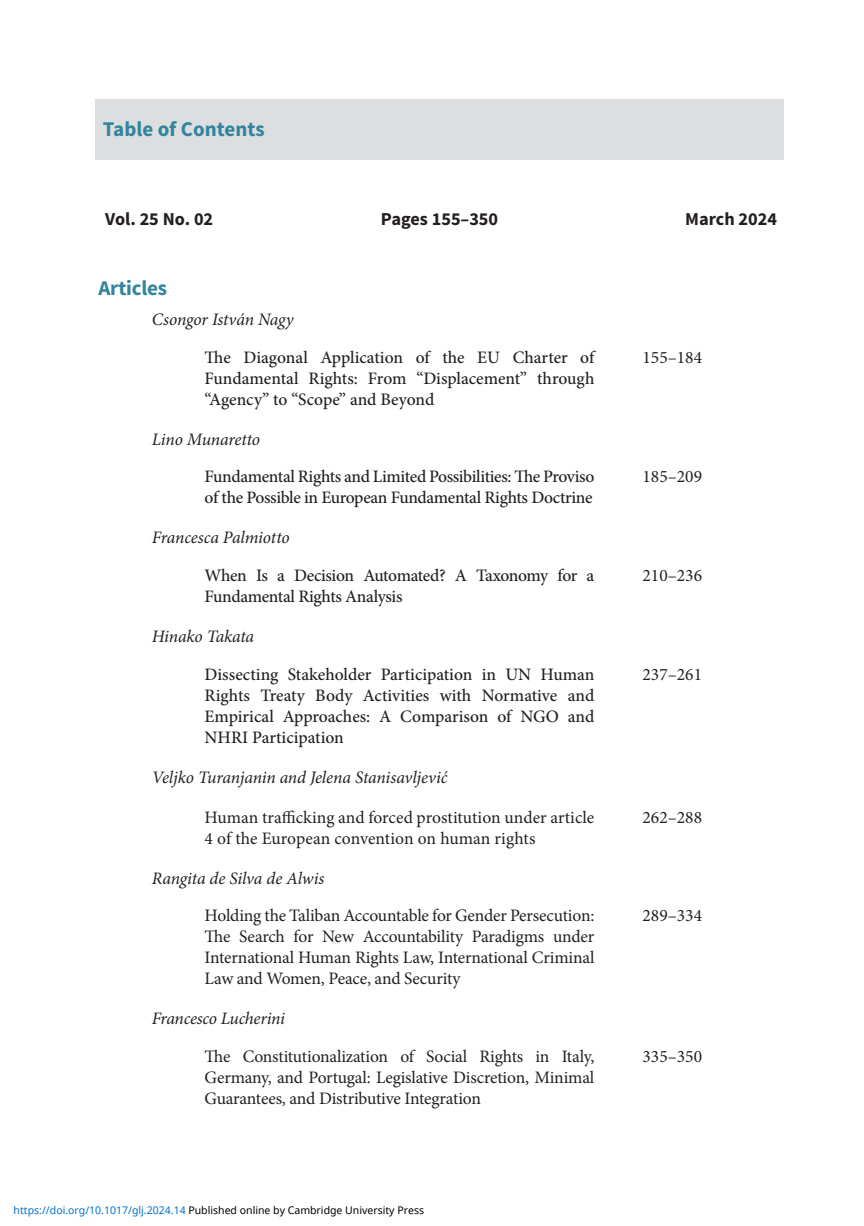
<style>
.page{position:relative;width:864px;height:1226px;background:#fff}
.page>*{position:absolute;margin:0;border:0;box-sizing:border-box;transform-origin:0 0}
.t1{font:700 21px "Source Sans Pro";letter-spacing:-.005em;color:#32859c}
.t2{font:700 18.2px "Source Sans Pro";color:#231f20}
.t3{font:17.5px/21px "Minion Pro";letter-spacing:-.005em;color:#231f20;text-align:justify}
.t4{font:500 17.5px/21px "Minion Pro";letter-spacing:-.015em;color:#231f20;text-align:justify}
.t5{font:italic 17.5px "Minion Pro";letter-spacing:-.015em;color:#231f20}
.t6{font:10.5px "Noto Sans";color:#000}
.s1{color:#0172cf}
</style>
<div class="page">
<div style="left:95px;top:99px;width:689px;height:61px;background:#dcdedf"></div>
<p class="t1" style="left:103px;top:116px;width:163px">Table of Contents</p>
<p class="t2" style="left:105px;top:207px;width:109px">Vol. 25 No. 02</p>
<p class="t2" style="left:381px;top:207px;width:119px">Pages 155–350</p>
<p class="t2" style="left:685px;top:207px;width:93px">March 2024</p>
<p class="t1" style="left:98px;top:274px;width:70px">Articles</p>
<p class="t5" style="left:152px;top:308px;width:143px">Csongor István Nagy</p>
<p class="t4" style="left:204px;top:347px;width:391px">The Diagonal Application of the EU Charter of Fundamental Rights: From “Displacement” through “Agency” to “Scope” and Beyond</p>
<p class="t3" style="left:642px;top:347px;width:61px">155–184</p>
<p class="t5" style="left:152px;top:427px;width:110px">Lino Munaretto</p>
<p class="t4" style="left:204px;top:466px;width:391px">Fundamental Rights and Limited Possibilities: The Proviso of the Possible in European Fundamental Rights Doctrine</p>
<p class="t3" style="left:642px;top:466px;width:61px">185–209</p>
<p class="t5" style="left:152px;top:526px;width:139px">Francesca Palmiotto</p>
<p class="t4" style="left:204px;top:565px;width:391px">When Is a Decision Automated? A Taxonomy for a<br>Fundamental Rights Analysis</p>
<p class="t3" style="left:642px;top:565px;width:61px">210–236</p>
<p class="t5" style="left:152px;top:624px;width:104px">Hinako Takata</p>
<p class="t4" style="left:204px;top:663px;width:391px">Dissecting Stakeholder Participation in UN Human Rights Treaty Body Activities with Normative and Empirical Approaches: A Comparison of NGO and NHRI Participation</p>
<p class="t3" style="left:642px;top:663px;width:61px">237–261</p>
<p class="t5" style="left:152px;top:765px;width:297px">Veljko Turanjanin and Jelena Stanisavljevic´</p>
<p class="t3" style="left:204px;top:806px;width:391px">Human trafficking and forced prostitution under article<br>4 of the European convention on human rights</p>
<p class="t3" style="left:642px;top:806px;width:61px">262–288</p>
<p class="t5" style="left:152px;top:866px;width:174px">Rangita de Silva de Alwis</p>
<p class="t3" style="left:204px;top:905px;width:391px">Holding the Taliban Accountable for Gender Persecution:<br>The Search for New Accountability Paradigms under International Human Rights Law, International Criminal Law and Women, Peace, and Security</p>
<p class="t3" style="left:642px;top:905px;width:61px">289–334</p>
<p class="t5" style="left:152px;top:1006px;width:134px">Francesco Lucherini</p>
<p class="t3" style="left:204px;top:1045px;width:391px">The Constitutionalization of Social Rights in Italy, Germany, and Portugal: Legislative Discretion, Minimal Guarantees, and Distributive Integration</p>
<p class="t3" style="left:642px;top:1045px;width:61px">335–350</p>
<p class="t6" style="left:14px;top:1202px;width:412px"><span class="s1">https://doi.org/10.1017/glj.2024.14</span> Published online by Cambridge University Press</p>
</div>
